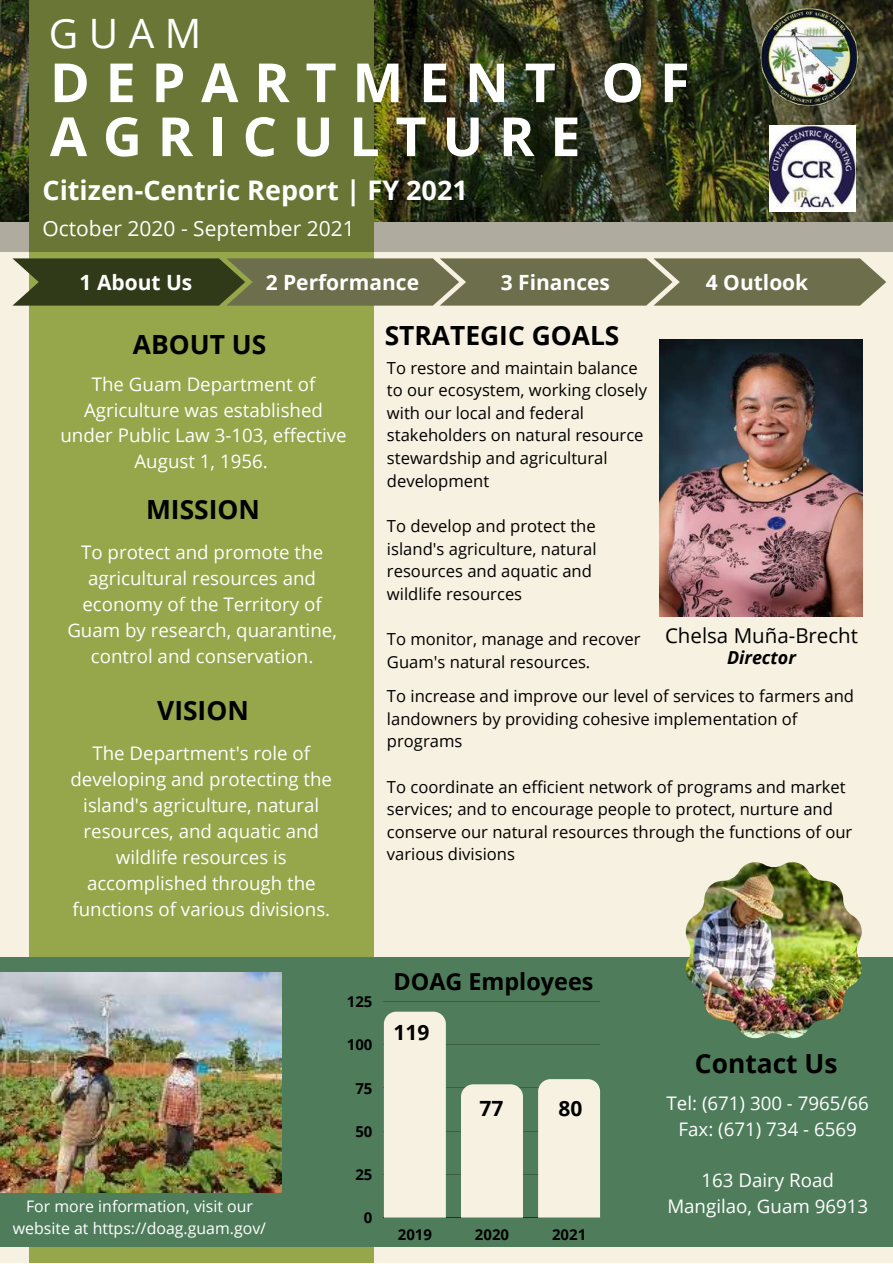
<style>
.page{position:relative;width:893px;height:1264px;background:#fff}
.page>*{position:absolute;margin:0;border:0;box-sizing:border-box;transform-origin:0 0}
.t1{font:700 54px/54px "Open Sans";letter-spacing:.29em;color:#fff}
.t2{font:40.5px "Open Sans";color:#fff}
.t3{font:700 27px "Open Sans";color:#fff}
.t4{font:700 26.4px "Open Sans";color:#000}
.t5{font:700 23.4px "Open Sans";color:#000}
.t6{font:700 21px "Open Sans";color:#fff}
.t7{font:21px "Open Sans";color:#fff}
.t8{font:700 21px "Open Sans";color:#000}
.t9{font:20.55px "Open Sans";color:#000}
.t10{font:18.75px/25.8px "Open Sans";color:#fff;text-align:center}
.t11{font:italic 700 17.85px "Open Sans";color:#000}
.t12{font:16.65px/22.6px "Open Sans";color:#000}
.t13{font:15.9px/21.3px "Open Sans";color:#fff;text-align:center}
.t14{font:700 15px "Open Sans";color:#000}
</style>
<div class="page">
<div style="left:0;top:0;width:892px;height:1262px;background:#f6f1e0"></div>
<div style="left:29px;top:0;width:344px;height:1262px;background:#95a64b"></div>
<img style="left:0;top:0;width:892px;height:251px">
<div style="left:0;top:957px;width:892px;height:288px;background:#4f7d5c"></div>
<img style="left:659px;top:339px;width:203px;height:277px">
<svg style="left:12px;top:258px;width:874px;height:47px;background:#666946"></svg>
<img style="left:755px;top:4px;width:107px;height:106px">
<img style="left:769px;top:125px;width:86px;height:87px">
<hr style="left:384px;top:1001px;width:216px;height:1px;background:#000">
<hr style="left:384px;top:1044px;width:216px;height:1px;background:#000">
<hr style="left:384px;top:1087px;width:216px;height:1px;background:#000">
<hr style="left:384px;top:1130px;width:216px;height:1px;background:#000">
<hr style="left:384px;top:1174px;width:216px;height:1px;background:#000">
<hr style="left:384px;top:1217px;width:216px;height:1px;background:#000">
<div style="left:384px;top:1011px;width:62px;height:206px;background:#f6f1e0"></div>
<div style="left:461px;top:1084px;width:62px;height:133px;background:#f6f1e0"></div>
<div style="left:538px;top:1079px;width:62px;height:138px;background:#f6f1e0"></div>
<img style="left:0;top:972px;width:282px;height:220px">
<img style="left:685px;top:862px;width:176px;height:176px">
<h2 class="t2" style="left:49px;top:4px;width:154px">GUAM</h2>
<h1 class="t1" style="left:50px;top:54px;width:641px">DEPARTMENT OF<br>AGRICULTURE</h1>
<h3 class="t3" style="left:42px;top:171px;width:427px">Citizen-Centric Report | FY 2021</h3>
<p class="t7" style="left:42px;top:213px;width:313px">October 2020 - September 2021</p>
<p class="t6" style="left:80px;top:268px;width:114px">1 About Us</p>
<p class="t6" style="left:266px;top:268px;width:155px">2 Performance</p>
<p class="t6" style="left:501px;top:268px;width:111px">3 Finances</p>
<p class="t6" style="left:705px;top:268px;width:104px">4 Outlook</p>
<h3 class="t4" style="left:385px;top:317px;width:236px">STRATEGIC GOALS</h3>
<h3 class="t4" style="left:133px;top:326px;width:135px">ABOUT US</h3>
<p class="t10" style="left:60px;top:370px;width:288px">The Guam Department of<br>Agriculture was established under Public Law 3-103, effective<br>August 1, 1956.</p>
<p class="t12" style="left:387px;top:356px;width:261px">To restore and maintain balance to our ecosystem, working closely with our local and federal stakeholders on natural resource stewardship and agricultural development</p>
<p class="t12" style="left:387px;top:514px;width:211px">To develop and protect the island's agriculture, natural resources and aquatic and wildlife resources</p>
<p class="t12" style="left:387px;top:627px;width:255px">To monitor, manage and recover<br>Guam's natural resources.</p>
<h3 class="t4" style="left:146px;top:490px;width:115px">MISSION</h3>
<p class="t10" style="left:67px;top:539px;width:271px">To protect and promote the agricultural resources and economy of the Territory of<br>Guam by research, quarantine, control and conservation.</p>
<p class="t9" style="left:665px;top:620px;width:194px">Chelsa Muña-Brecht</p>
<p class="t11" style="left:727px;top:645px;width:70px">Director</p>
<h3 class="t4" style="left:157px;top:692px;width:93px">VISION</h3>
<p class="t10" style="left:70px;top:740px;width:263px">The Department's role of developing and protecting the island's agriculture, natural resources, and aquatic and wildlife resources is accomplished through the functions of various divisions.</p>
<p class="t12" style="left:387px;top:684px;width:468px">To increase and improve our level of services to farmers and landowners by providing cohesive implementation of programs</p>
<p class="t12" style="left:387px;top:774px;width:467px">To coordinate an efficient network of programs and market services; and to encourage people to protect, nurture and conserve our natural resources through the functions of our various divisions</p>
<p class="t13" style="left:13px;top:1195px;width:255px">For more information, visit our website at https://doag.guam.gov/</p>
<p class="t14" style="left:347px;top:991px;width:27px">125</p>
<p class="t14" style="left:347px;top:1034px;width:27px">100</p>
<p class="t14" style="left:355px;top:1077px;width:19px">75</p>
<p class="t14" style="left:355px;top:1120px;width:19px">50</p>
<p class="t14" style="left:355px;top:1164px;width:19px">25</p>
<p class="t14" style="left:364px;top:1207px;width:10px">0</p>
<h3 class="t5" style="left:393px;top:964px;width:201px">DOAG Employees</h3>
<p class="t8" style="left:393px;top:1017px;width:37px">119</p>
<p class="t8" style="left:479px;top:1093px;width:25px">77</p>
<p class="t8" style="left:558px;top:1093px;width:25px">80</p>
<p class="t14" style="left:398px;top:1223px;width:36px">2019</p>
<p class="t14" style="left:475px;top:1223px;width:36px">2020</p>
<p class="t14" style="left:552px;top:1223px;width:36px">2021</p>
<h3 class="t4" style="left:694px;top:1044px;width:144px">Contact Us</h3>
<p class="t10" style="left:666px;top:1089px;width:204px">Tel: (671) 300 - 7965/66<br>Fax: (671) 734 - 6569</p>
<p class="t10" style="left:667px;top:1167px;width:202px">163 Dairy Road<br>Mangilao, Guam 96913</p>
</div>
